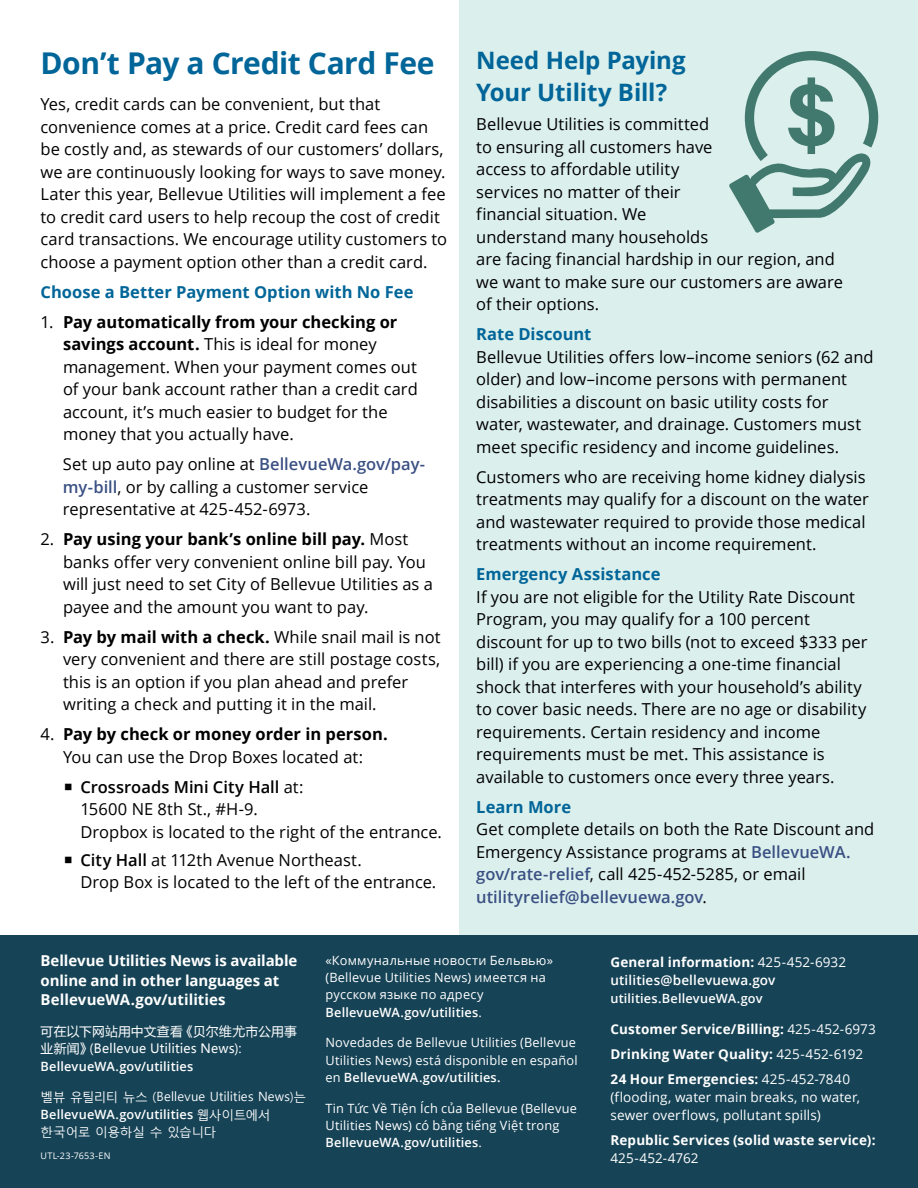
<style>
.page{position:relative;width:918px;height:1188px;background:#fff}
.page>*{position:absolute;margin:0;border:0;box-sizing:border-box;transform-origin:0 0}
.t1{font:700 30px "Open Sans";letter-spacing:-.015em;color:#006598}
.t2{font:700 24px/31.5px "Open Sans";letter-spacing:-.005em;color:#006598}
.Body_Text{font:16.5px/22.5px "Open Sans";color:#000}
.Body_Text-2{font:700 16.5px "Open Sans";letter-spacing:.005em;color:#006598}
.Body_Text-3{font:700 15px/19.5px "Open Sans";letter-spacing:-.005em;color:#fff}
.Body_Text-4{font:13.5px/18px "Open Sans";letter-spacing:.01em;color:#fff}
.Body_Text-5{font:700 13.5px "Open Sans";letter-spacing:.01em;color:#fff}
.Body_Text-6{font:600 13.5px/18px "Open Sans";letter-spacing:.01em;color:#fff}
.Body_Text-7{font:12.75px/17.2px "Open Sans";letter-spacing:.015em;color:#fff}
.Body_Text-8{font:12.75px/17.2px "Malgun Gothic";letter-spacing:.005em;color:#fff}
.Body_Text-9{font:12.75px/17.2px "Microsoft Ya Hei";letter-spacing:.015em;color:#fff}
.Body_Text-10{font:600 12.75px "Open Sans";letter-spacing:.01em;color:#fff}
.Body_Text-11{font:9px "Open Sans";letter-spacing:.03em;color:#fff}
.s1{font-weight:700}
.s2{font-weight:600;color:#3a5083}
.s3{font-weight:600}
.s4{font-family:"Open Sans";font-weight:600}
.s5{font-weight:400}
</style>
<div class="page">
<div style="left:459px;top:0;width:459px;height:1011px;background:#dbefec"></div>
<div style="left:0;top:935px;width:918px;height:253px;background:#164356"></div>
<svg style="left:729px;top:51px;width:149px;height:182px"></svg>
<h2 class="t1" style="left:40px;top:42px;width:396px">Don’t Pay a Credit Card Fee</h2>
<p class="Body_Text" style="left:40px;top:92px;width:408px">Yes, credit cards can be convenient, but that convenience comes at a price. Credit card fees can be costly and, as stewards of our customers’ dollars, we are continuously looking for ways to save money.<br>Later this year, Bellevue Utilities will implement a fee to credit card users to help recoup the cost of credit card transactions. We encourage utility customers to choose a payment option other than a credit card.</p>
<p class="Body_Text-2" style="left:40px;top:280px;width:374px">Choose a Better Payment Option with No Fee</p>
<p class="Body_Text" style="left:63px;top:310px;width:356px;text-indent:-22px">1. <span class="s1">Pay automatically from your checking or savings account.</span> This is ideal for money management. When your payment comes out of your bank account rather than a credit card account, it’s much easier to budget for the money that you actually have.</p>
<p class="Body_Text" style="left:63px;top:453px;width:364px">Set up auto pay online at <span class="s2">BellevueWa.gov/pay&shy;my-bill</span>, or by calling a customer service representative at 425-452-6973.</p>
<p class="Body_Text" style="left:63px;top:528px;width:371px;text-indent:-22px">2. <span class="s1">Pay using your bank’s online bill pay.</span> Most banks offer very convenient online bill pay. You will just need to set City of Bellevue Utilities as a payee and the amount you want to pay.</p>
<p class="Body_Text" style="left:63px;top:625px;width:379px;text-indent:-22px">3. <span class="s1">Pay by mail with a check.</span> While snail mail is not very convenient and there are still postage costs, this is an option if you plan ahead and prefer writing a check and putting it in the mail.</p>
<p class="Body_Text" style="left:40px;top:723px;width:349px;text-align:center">4. <span class="s1">Pay by check or money order in person.<br></span>You can use the Drop Boxes located at:</p>
<p class="Body_Text" style="left:80px;top:775px;width:363px"><span class="s3">Crossroads Mini City Hall</span> at:<br>15600 NE 8th St., #H-9.<br>Dropbox is located to the right of the entrance.</p>
<p class="Body_Text" style="left:80px;top:848px;width:357px"><span class="s3">City Hall</span> at 112th Avenue Northeast.<br>Drop Box is located to the left of the entrance.</p>
<h2 class="t2" style="left:476px;top:44px;width:211px">Need Help Paying<br>Your Utility Bill?</h2>
<p class="Body_Text" style="left:476px;top:113px;width:368px">Bellevue Utilities is committed<br>to ensuring all customers have<br>access to affordable utility<br>services no matter of their<br>financial situation. We<br>understand many households<br>are facing financial hardship in our region, and we want to make sure our customers are aware of their options.</p>
<p class="Body_Text-2" style="left:476px;top:323px;width:117px">Rate Discount</p>
<p class="Body_Text" style="left:476px;top:345px;width:399px">Bellevue Utilities offers low–income seniors (62 and older) and low–income persons with permanent disabilities a discount on basic utility costs for water, wastewater, and drainage. Customers must meet specific residency and income guidelines.</p>
<p class="Body_Text" style="left:476px;top:465px;width:394px">Customers who are receiving home kidney dialysis treatments may qualify for a discount on the water and wastewater required to provide those medical treatments without an income requirement.</p>
<p class="Body_Text-2" style="left:476px;top:563px;width:186px">Emergency Assistance</p>
<p class="Body_Text" style="left:476px;top:585px;width:393px">If you are not eligible for the Utility Rate Discount Program, you may qualify for a 100 percent discount for up to two bills (not to exceed $333 per bill) if you are experiencing a one-time financial shock that interferes with your household’s ability to cover basic needs. There are no age or disability requirements. Certain residency and income requirements must be met. This assistance is available to customers once every three years.</p>
<p class="Body_Text-2" style="left:476px;top:795px;width:96px">Learn More</p>
<p class="Body_Text" style="left:476px;top:818px;width:400px">Get complete details on both the Rate Discount and Emergency Assistance programs at <span class="s2">BellevueWA. gov/rate-relief</span>, call 425-452-5285, or email <span class="s2">utilityrelief@bellevuewa.gov</span>.</p>
<p class="Body_Text-3" style="left:40px;top:951px;width:259px">Bellevue Utilities News is available online and in other languages at<br>BellevueWA.gov/utilities</p>
<p class="Body_Text-9" style="left:40px;top:1023px;width:258px">可在以下网站用中文查看《贝尔维尤市公用事业新闻》(Bellevue Utilities News):<br><span class="s4">BellevueWA.gov/utilities</span></p>
<p class="Body_Text-8" style="left:40px;top:1089px;width:267px">벨뷰 유틸리티 뉴스 (Bellevue Utilities News)는<br><span class="s4">BellevueWA.gov/utilities</span> 웹사이트에서 한국어로 이용하실 수 있습니다</p>
<p class="Body_Text-7" style="left:326px;top:951px;width:229px">«Коммунальные новости Бельвью» (Bellevue Utilities News) имеется на русском языке по адресу<br><span class="s3">BellevueWA.gov/utilities</span>.</p>
<p class="Body_Text-7" style="left:326px;top:1034px;width:254px">Novedades de Bellevue Utilities (Bellevue<br>Utilities News) está disponible en español en <span class="s3">BellevueWA.gov/utilities.</span></p>
<p class="Body_Text-7" style="left:326px;top:1099px;width:253px">Tin Tức Về Tiện Ích của Bellevue (Bellevue<br>Utilities News) có bằng tiếng Việt trong<br><span class="s3">BellevueWA.gov/utilities</span>.</p>
<p class="Body_Text-6" style="left:610px;top:953px;width:237px"><span class="s1">General information:</span> <span class="s5">425-452-6932 </span>utilities@bellevuewa.gov</p>
<p class="Body_Text-10" style="left:610px;top:989px;width:154px">utilities.BellevueWA.gov</p>
<p class="Body_Text-5" style="left:610px;top:1020px;width:267px">Customer Service/Billing: <span class="s5">425-452-6973</span></p>
<p class="Body_Text-5" style="left:610px;top:1045px;width:254px">Drinking Water Quality: <span class="s5">425-452-6192</span></p>
<p class="Body_Text-4" style="left:610px;top:1070px;width:251px"><span class="s1">24 Hour Emergencies:</span> 425-452-7840 (flooding, water main breaks, no water, sewer overflows, pollutant spills)</p>
<p class="Body_Text-5" style="left:610px;top:1130px;width:267px">Republic Services (solid waste service):</p>
<p class="Body_Text-11" style="left:40px;top:1150px;width:72px">UTL-23-7653-EN</p>
<p class="Body_Text-4" style="left:610px;top:1148px;width:90px">425-452-4762</p>
</div>
